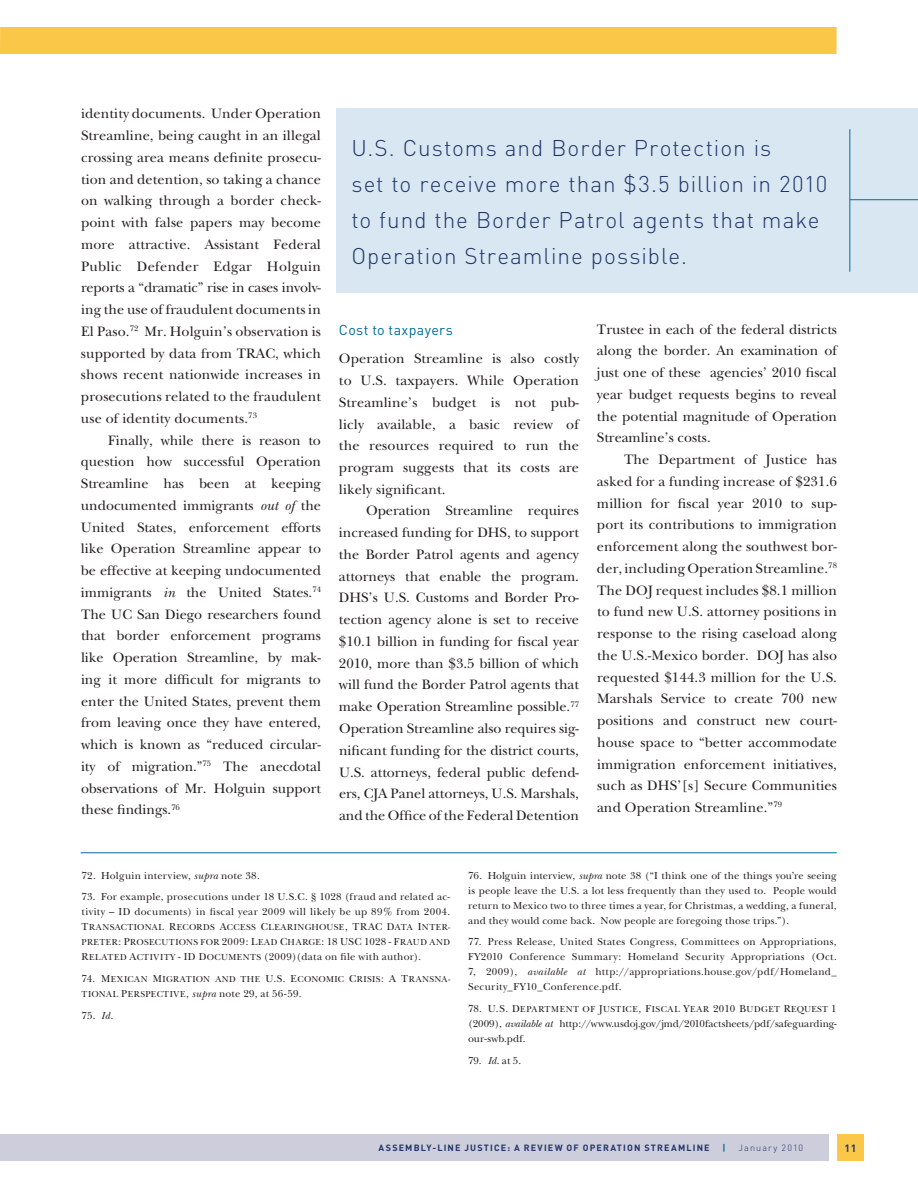
<style>
.page{position:relative;width:918px;height:1188px;background:#fff}
.page>*{position:absolute;margin:0;border:0;box-sizing:border-box;transform-origin:0 0}
.t1{font:300 22.5px/36px "DIN";letter-spacing:.045em;color:#21356a}
.t2{font:14.25px/21.8px "New Baskerville";letter-spacing:.005em;color:#231f20;text-align:justify}
.t3{font:14.25px "DIN";letter-spacing:.025em;color:#006d9b}
.t4{font:10.5px/15px "New Baskerville";letter-spacing:.02em;color:#231f20;text-align:justify}
.t5{font:10.5px/15px "New Baskerville";color:#231f20}
.t6{font:700 10.5px "DIN";color:#21356a}
.t7{font:9px/15px "New Baskerville";letter-spacing:.045em;color:#231f20}
.t8{font:700 9px "DIN";letter-spacing:.125em;color:#21356a}
.t9{font:300 9px "DIN";letter-spacing:.125em;color:#21356a}
.t10{font:700 9px "DIN";color:#006d9b}
.s1{font-style:italic}
.s2{font-size:10.5px}
.s3{font-size:9px}
</style>
<div class="page">
<div style="left:837px;top:1134px;width:27px;height:27px;background:#fac748"></div>
<div style="left:0;top:1134px;width:829px;height:27px;background:#cecddb"></div>
<div style="left:0;top:27px;width:837px;height:27px;background:#fac748"></div>
<hr style="left:81px;top:853px;width:756px;height:1px;background:#006d9b">
<div style="left:336px;top:108px;width:582px;height:185px;background:#d8e7f1"></div>
<hr style="left:850px;top:199px;width:68px;height:1px;background:#006d9b">
<hr style="left:849px;top:129px;width:1px;height:143px;background:#006d9b">
<p class="t2" style="left:81px;top:103px;width:242px">identity documents. Under Operation Streamline, being caught in an illegal crossing area means definite prosecu&shy;tion and detention, so taking a chance on walking through a border check&shy;point with false papers may become more attractive. Assistant Federal Public Defender Edgar Holguin reports a “dramatic” rise in cases involv&shy;ing the use of fraudulent documents in El Paso.<sup>72</sup> Mr. Holguin’s observation is supported by data from TRAC, which shows recent nationwide increases in prosecutions related to the fraudulent use of identity documents.<sup>73</sup></p>
<p class="t2" style="left:81px;top:429px;width:242px;text-indent:27px">Finally, while there is reason to question how successful Operation Streamline has been at keeping undocumented immigrants <span class="s1">out of</span> the United States, enforcement efforts like Operation Streamline appear to be effective at keeping undocumented immigrants <span class="s1">in</span> the United States.<sup>74<br></sup>The UC San Diego researchers found that border enforcement programs like Operation Streamline, by mak&shy;ing it more difficult for migrants to enter the United States, prevent them from leaving once they have entered, which is known as “reduced circular&shy;ity of migration.”<sup>75</sup> The anecdotal observations of Mr. Holguin support these findings.<sup>76</sup></p>
<h1 class="t1" style="left:351px;top:130px;width:478px">U.S. Customs and Border Protection is<br>set to receive more than $3.5 billion in 2010 to fund the Border Patrol agents that make Operation Streamline possible.</h1>
<p class="t3" style="left:339px;top:321px;width:115px">Cost to taxpayers</p>
<p class="t2" style="left:339px;top:348px;width:242px">Operation Streamline is also costly to U.S. taxpayers. While Operation Streamline’s budget is not pub&shy;licly available, a basic review of the resources required to run the program suggests that its costs are likely significant.</p>
<p class="t2" style="left:339px;top:500px;width:242px;text-indent:27px">Operation Streamline requires increased funding for DHS, to support the Border Patrol agents and agency attorneys that enable the program.<br>DHS’s U.S. Customs and Border Pro&shy;tection agency alone is set to receive $10.1 billion in funding for fiscal year 2010, more than $3.5 billion of which will fund the Border Patrol agents that make Operation Streamline possible.<sup>77<br></sup>Operation Streamline also requires sig&shy;nificant funding for the district courts, U.S. attorneys, federal public defend&shy;ers, CJA Panel attorneys, U.S. Marshals, and the Office of the Federal Detention</p>
<p class="t2" style="left:597px;top:318px;width:242px">Trustee in each of the federal districts along the border. An examination of just one of these agencies’ 2010 fiscal year budget requests begins to reveal the potential magnitude of Operation Streamline’s costs.</p>
<p class="t2" style="left:597px;top:449px;width:242px;text-indent:27px">The Department of Justice has asked for a funding increase of $231.6 million for fiscal year 2010 to sup&shy;port its contributions to immigration enforcement along the southwest bor&shy;der, including Operation Streamline.<sup>78<br></sup>The DOJ request includes $8.1 million to fund new U.S. attorney positions in response to the rising caseload along the U.S.-Mexico border. DOJ has also requested $144.3 million for the U.S.<br>Marshals Service to create 700 new positions and construct new court&shy;house space to “better accommodate immigration enforcement initiatives, such as DHS’[s] Secure Communities and Operation Streamline.”<sup>79</sup></p>
<p class="t4" style="left:82px;top:868px;width:180px">72. Holguin interview, <span class="s1">supra</span> note 38.</p>
<p class="t4" style="left:82px;top:889px;width:370px">73. For example, prosecutions under 18 U.S.C. § 1028 (fraud and related ac&shy;tivity – ID documents) in fiscal year 2009 will likely be up 89% from 2004.</p>
<p class="t7" style="left:82px;top:920px;width:370px"><span class="s2">T</span>RANSACTIONAL <span class="s2">R</span>ECORDS <span class="s2">A</span>CCESS <span class="s2">C</span>LEARINGHOUSE<span class="s2">, TRAC D</span>ATA <span class="s2">I</span>NTER-<br>PRETER<span class="s2">: P</span>ROSECUTIONS FOR <span class="s2">2009: L</span>EAD <span class="s2">C</span>HARGE<span class="s2">: 18 USC 1028 - F</span>RAUD AND</p>
<p class="t4" style="left:82px;top:949px;width:341px">R<span class="s3">ELATED</span> A<span class="s3">CTIVITY</span> - ID D<span class="s3">OCUMENTS</span> (2009)(data on file with author).</p>
<p class="t7" style="left:82px;top:972px;width:370px"><span class="s2">74. M</span>EXICAN <span class="s2">M</span>IGRATION AND THE <span class="s2">U.S. E</span>CONOMIC <span class="s2">C</span>RISIS<span class="s2">: A T</span>RANSNA-</p>
<p class="t4" style="left:82px;top:986px;width:221px"><span class="s3">TIONAL</span> P<span class="s3">ERSPECTIVE</span>, <span class="s1">supra</span> note 29, at 56-59.</p>
<p class="t4" style="left:82px;top:1008px;width:33px">75. <span class="s1">Id.</span></p>
<p class="t4" style="left:468px;top:868px;width:370px">76. Holguin interview, <span class="s1">supra</span> note 38 (“I think one of the things you’re seeing is people leave the U.S. a lot less frequently than they used to. People would return to Mexico two to three times a year, for Christmas, a wedding, a funeral, and they would come back. Now people are foregoing those trips.”).</p>
<p class="t4" style="left:468px;top:934px;width:370px">77. Press Release, United States Congress, Committees on Appropriations, FY2010 Conference Summary: Homeland Security Appropriations (Oct.<br>7, 2009), <span class="s1">available at</span> http://appropriations.house.gov/pdf/Homeland_ Security_FY10_Conference.pdf.</p>
<p class="t7" style="left:468px;top:1002px;width:370px"><span class="s2">78. U.S. D</span>EPARTMENT OF <span class="s2">J</span>USTICE<span class="s2">, F</span>ISCAL <span class="s2">Y</span>EAR <span class="s2">2010 B</span>UDGET <span class="s2">R</span>EQUEST <span class="s2">1</span></p>
<p class="t5" style="left:468px;top:1016px;width:370px">(2009), <span class="s1">available at</span> http://www.usdoj.gov/jmd/2010factsheets/pdf/safeguarding&shy;our-swb.pdf.</p>
<p class="t4" style="left:468px;top:1053px;width:54px">79. <span class="s1">Id</span>. at 5.</p>
<p class="t8" style="left:379px;top:1142px;width:333px">ASSEMBLY-LINE JUSTICE: A REVIEW OF OPERATION STREA MLINE</p>
<p class="t10" style="left:723px;top:1142px;width:5px">|</p>
<p class="t9" style="left:739px;top:1142px;width:66px">January 2010</p>
<p class="t6" style="left:845px;top:1141px;width:13px">11</p>
</div>
